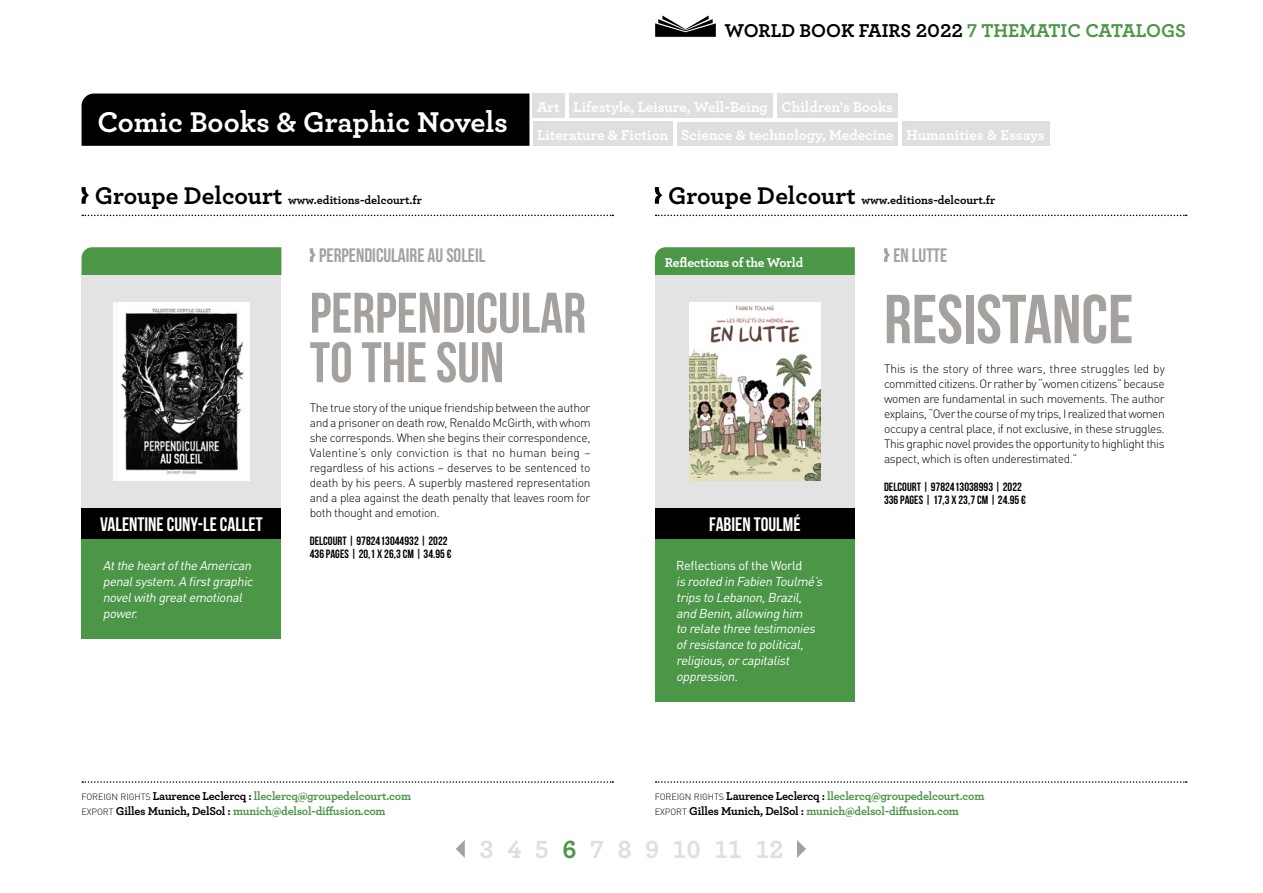
<style>
.page{position:relative;width:1263px;height:893px;background:#fff}
.page>*{position:absolute;margin:0;border:0;box-sizing:border-box;transform-origin:0 0}
.t1{font:69px "Bebas Neue";color:#a5a19e}
.t2{font:57px/49.5px "Bebas Neue";color:#a5a19e}
.t3{font:700 30px "Archer";color:#fff}
.t4{font:700 26.1px "Archer";color:#e1dfdd}
.t5{font:700 19.5px "Archer";color:#000}
.t6{font:19.5px "Bebas Neue";color:#fff}
.t7{font:19.5px "Bebas Neue";color:#a5a19e}
.t8{font:700 15px/27.9px "Archer";color:#fff}
.t9{font:700 13.5px "Archer";letter-spacing:-.02em;color:#fff}
.t10{font:italic 12.75px/15.8px "DIN Pro";color:#fff}
.t11{font:12.75px "DIN Pro";letter-spacing:-.03em;color:#fff}
.t12{font:300 12px/15px "DIN Pro";letter-spacing:-.03em;color:#000;text-align:justify}
.t13{font:700 12px/15px "Archer";letter-spacing:-.02em;color:#4c9648}
.t14{font:12px/12.8px "Bebas Neue";letter-spacing:.005em;color:#000}
.t15{font:700 12px "Archer";color:#000}
.s1{color:#4c9648}
.s2{font-size:25.35px}
.s3{font-family:"DIN Pro";font-weight:300;font-size:9px;color:#000}
.s4{color:#000}
</style>
<div class="page">
<svg style="left:656px;top:215px;width:531px;height:1px"></svg>
<svg style="left:82px;top:215px;width:531px;height:1px"></svg>
<svg style="left:310px;top:248px;width:6px;height:14px"></svg>
<svg style="left:884px;top:248px;width:6px;height:14px"></svg>
<svg style="left:655px;top:15px;width:61px;height:22px"></svg>
<svg style="left:82px;top:781px;width:531px;height:2px"></svg>
<svg style="left:656px;top:781px;width:531px;height:2px"></svg>
<svg style="left:82px;top:187px;width:7px;height:17px"></svg>
<svg style="left:456px;top:840px;width:9px;height:18px"></svg>
<svg style="left:797px;top:840px;width:9px;height:18px"></svg>
<svg style="left:655px;top:187px;width:8px;height:17px"></svg>
<div style="left:655px;top:247px;width:200px;height:28px;background:#4c9648"></div>
<div style="left:655px;top:275px;width:200px;height:233px;background:#e3e3e3"></div>
<img style="left:690px;top:302px;width:130px;height:179px">
<div style="left:655px;top:508px;width:200px;height:32px;background:#000"></div>
<div style="left:655px;top:539px;width:200px;height:163px;background:#4c9648"></div>
<div style="left:82px;top:247px;width:199px;height:28px;background:#4c9648"></div>
<div style="left:82px;top:275px;width:199px;height:233px;background:#e3e3e3"></div>
<img style="left:113px;top:303px;width:136px;height:178px">
<div style="left:82px;top:508px;width:199px;height:32px;background:#000"></div>
<div style="left:82px;top:539px;width:199px;height:100px;background:#4c9648"></div>
<div style="left:82px;top:94px;width:447px;height:52px;background:#000"></div>
<div style="left:533px;top:94px;width:32px;height:24px;background:#e1dfdd"></div>
<div style="left:569px;top:94px;width:204px;height:24px;background:#e1dfdd"></div>
<div style="left:777px;top:94px;width:120px;height:24px;background:#e1dfdd"></div>
<div style="left:533px;top:122px;width:140px;height:24px;background:#e1dfdd"></div>
<div style="left:677px;top:122px;width:221px;height:24px;background:#e1dfdd"></div>
<div style="left:902px;top:122px;width:147px;height:24px;background:#e1dfdd"></div>
<h3 class="t5" style="left:724px;top:15px;width:463px">WORLD BOOK FAIRS 2022 <span class="s1">7 THEMATIC CATALOGS</span></h3>
<h3 class="t3" style="left:97px;top:98px;width:412px">Comic Books &amp; Graphic Novels</h3>
<p class="t8" style="left:537px;top:92px;width:509px">Art Lifestyle, Leisure, Well-Being Children's Books<br>Literature &amp; Fiction Science &amp; technology, Medecine Humanities &amp; Essays</p>
<p class="t15" style="left:95px;top:190px;width:329px"><span class="s2">Groupe Delcourt</span> www.editions-delcourt.fr</p>
<h3 class="t6" style="left:100px;top:514px;width:164px">VALENTINE CUNY-LE CALLET</h3>
<p class="t10" style="left:103px;top:557px;width:154px">Atthe heartofthe American penalsystem.A firstgraphic novelwith greatemotional power.</p>
<h3 class="t7" style="left:319px;top:244px;width:168px">PERPENDICULAIRE AU SOLEIL</h3>
<h2 class="t2" style="left:310px;top:287px;width:278px">PERPENDICULAR<br>TO THE SUN</h2>
<p class="t12" style="left:310px;top:400px;width:282px">The true story of the unique friendship between the author and a prisoner on death row, Renaldo McGirth, with whom she corresponds. When she begins their correspondence, Valentine’s only conviction is that no human being – regardless of his actions – deserves to be sentenced to death by his peers. A superbly mastered representation and a plea against the death penalty that leaves room for both thought and emotion.</p>
<p class="t14" style="left:310px;top:534px;width:143px">DELCOURT | 9782413044932 | 2022<br>436 PAGES | 20,1 X 26,3 CM | 34.95 €</p>
<p class="t15" style="left:668px;top:190px;width:329px"><span class="s2">Groupe Delcourt</span> www.editions-delcourt.fr</p>
<p class="t9" style="left:665px;top:251px;width:140px">Reflections of the World</p>
<h3 class="t6" style="left:709px;top:514px;width:93px">FABIEN TOULMÉ</h3>
<p class="t11" style="left:676px;top:557px;width:128px">Reflections of the World</p>
<p class="t10" style="left:676px;top:573px;width:151px">isrooted in Fabien Toulmé’s tripsto Lebanon,Brazil, and Benin,allowing him<br>to relate three testimonies ofresistance to political, religious,orcapitalist oppression.</p>
<h3 class="t7" style="left:893px;top:244px;width:55px">EN LUTTE</h3>
<h1 class="t1" style="left:884px;top:281px;width:251px">RESISTANCE</h1>
<p class="t12" style="left:884px;top:361px;width:282px">This is the story of three wars, three struggles led by committed citizens. Or rather by “women citizens” because women are fundamental in such movements. The author explains, “Over the course of my trips, I realized that women occupy a central place, if not exclusive, in these struggles.<br>This graphic novel provides the opportunity to highlight this aspect, which is often underestimated.”</p>
<p class="t14" style="left:884px;top:480px;width:143px">DELCOURT | 9782413038993 | 2022<br>336 PAGES | 17,3 X 23,7 CM | 24.95 €</p>
<p class="t13" style="left:82px;top:788px;width:331px"><span class="s3">FOREIGN RIGHTS</span> <span class="s4">Laurence Leclercq :</span> lleclercq@groupedelcourt.com<br><span class="s3">EXPORT</span> <span class="s4">Gilles Munich, DelSol :</span> munich@delsol-diffusion.com</p>
<p class="t13" style="left:655px;top:788px;width:331px"><span class="s3">FOREIGN RIGHTS</span> <span class="s4">Laurence Leclercq :</span> lleclercq@groupedelcourt.com<br><span class="s3">EXPORT</span> <span class="s4">Gilles Munich, DelSol :</span> munich@delsol-diffusion.com</p>
<h3 class="t4" style="left:480px;top:829px;width:305px">3 4 5 <span class="s1">6</span> 7 8 9 10 11 12</h3>
</div>
